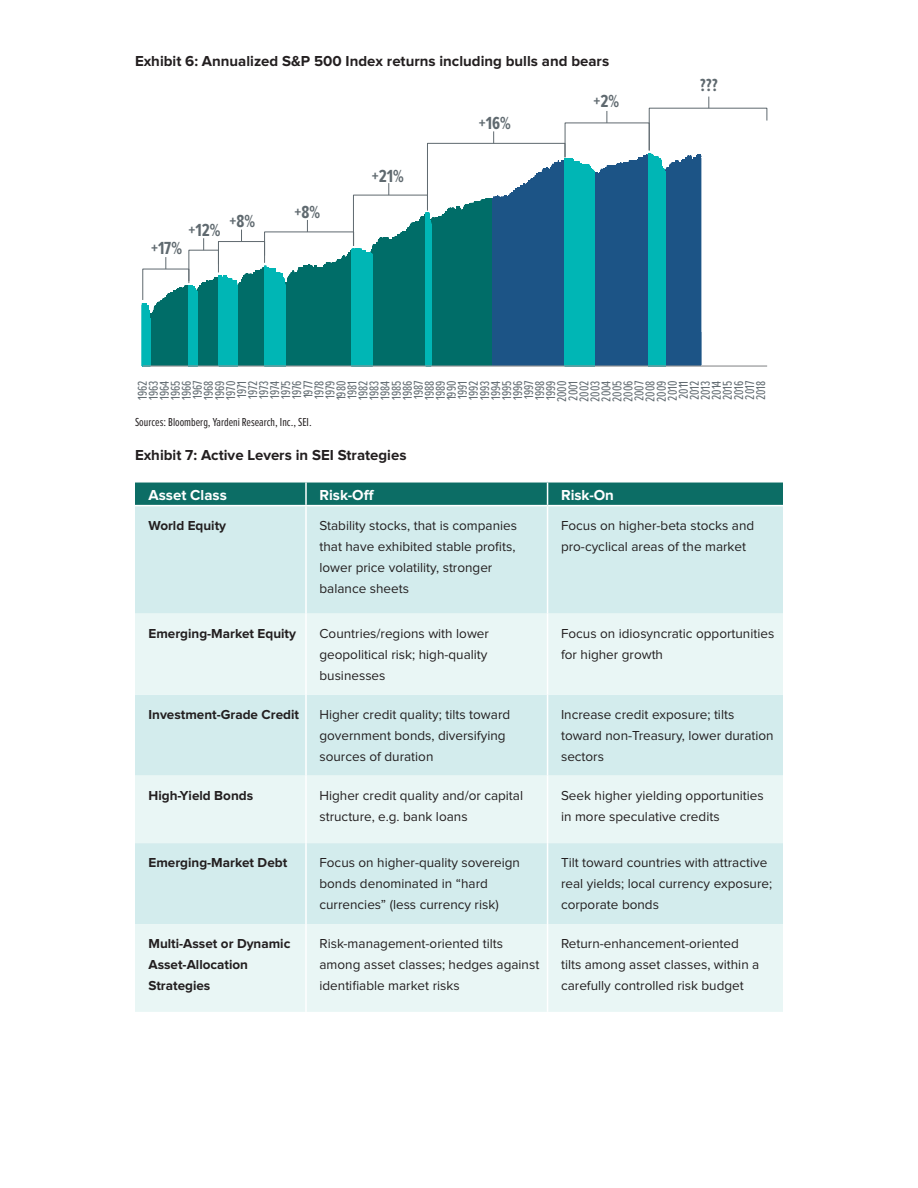
<style>
.page{position:relative;width:918px;height:1188px;background:#fff}
.page>*{position:absolute;margin:0;border:0;box-sizing:border-box;transform-origin:0 0}
.t1{font:700 18.15px "Proxima Nova Ex Cn";color:#5f696f}
.t2{font:700 15px "Proxima Nova";color:#231f20}
.t3{font:700 15px "Proxima Nova";color:#fff}
.t4{font:13.5px/21px "Proxima Nova";color:#231f20}
.t5{font:700 13.5px/21px "Proxima Nova";color:#231f20}
.t6{font:13.2px/11.1px "Proxima Nova Ex Cn";color:#5f696f;text-align:center}
.t7{font:12px "Proxima Nova Ex Cn";color:#231f20}
</style>
<div class="page">
<div style="left:667px;top:300px;width:35px;height:65px;background:#1c5486"></div>
<svg style="left:141px;top:300px;width:526px;height:67px;background:#077a84"></svg>
<hr style="left:143px;top:365px;width:624px;height:2px;background:#929496">
<svg style="left:142px;top:97px;width:625px;height:203px"></svg>
<div style="left:135px;top:506px;width:648px;height:108px;background:#d3eced"></div>
<svg style="left:135px;top:614px;width:648px;height:398px;background:#e0f1f1"></svg>
<svg style="left:135px;top:482px;width:648px;height:23px;background:#137169"></svg>
<hr style="left:305px;top:506px;width:2px;height:108px;background:#fff">
<hr style="left:547px;top:506px;width:1px;height:108px;background:#fff">
<hr style="left:305px;top:614px;width:2px;height:81px;background:#fff">
<hr style="left:547px;top:614px;width:1px;height:81px;background:#fff">
<hr style="left:305px;top:695px;width:2px;height:81px;background:#fff">
<hr style="left:547px;top:695px;width:1px;height:81px;background:#fff">
<hr style="left:305px;top:776px;width:2px;height:67px;background:#fff">
<hr style="left:547px;top:776px;width:1px;height:67px;background:#fff">
<hr style="left:305px;top:843px;width:2px;height:81px;background:#fff">
<hr style="left:547px;top:843px;width:1px;height:81px;background:#fff">
<hr style="left:305px;top:924px;width:2px;height:88px;background:#fff">
<hr style="left:547px;top:924px;width:1px;height:88px;background:#fff">
<p class="t2" style="left:135px;top:54px;width:476px">Exhibit 6: Annualized S&amp;P 500 Index returns including bulls and bears</p>
<h1 class="t1" style="left:188px;top:220px;width:33px">+12%</h1>
<h1 class="t1" style="left:151px;top:238px;width:33px">+17%</h1>
<h1 class="t1" style="left:229px;top:211px;width:27px">+8%</h1>
<h1 class="t1" style="left:295px;top:202px;width:27px">+8%</h1>
<h1 class="t1" style="left:372px;top:166px;width:33px">+21%</h1>
<h1 class="t1" style="left:479px;top:112px;width:33px">+16%</h1>
<h1 class="t1" style="left:594px;top:91px;width:27px">+2%</h1>
<h1 class="t1" style="left:700px;top:75px;width:19px">???</h1>
<p class="t6" style="left:137px;top:402px;width:23px;rotate:-90deg">1962<br>1963<br>1964<br>1965<br>1966<br>1967<br>1968<br>1969<br>1970<br>1971<br>1972<br>1973<br>1974<br>1975<br>1976<br>1977<br>1978<br>1979<br>1980<br>1981<br>1982<br>1983<br>1984<br>1985<br>1986<br>1987<br>1988<br>1989<br>1990<br>1991<br>1992<br>1993<br>1994<br>1995<br>1996<br>1997<br>1998<br>1999<br>2000<br>2001<br>2002<br>2003<br>2004<br>2005<br>2006<br>2007<br>2008<br>2009<br>2010<br>2011<br>2012<br>2013<br>2014<br>2015<br>2016<br>2017<br>2018</p>
<p class="t7" style="left:135px;top:416px;width:178px">Sources: Bloomberg, Yardeni Research, Inc., SEI.</p>
<p class="t2" style="left:135px;top:448px;width:273px">Exhibit 7: Active Levers in SEI Strategies</p>
<p class="t3" style="left:148px;top:488px;width:80px">Asset Class</p>
<p class="t3" style="left:320px;top:488px;width:56px">Risk-Off</p>
<p class="t3" style="left:561px;top:488px;width:54px">Risk-On</p>
<p class="t5" style="left:148px;top:515px;width:79px">World Equity</p>
<p class="t4" style="left:320px;top:515px;width:199px">Stability stocks, that is companies that have exhibited stable profits, lower price volatility, stronger balance sheets</p>
<p class="t4" style="left:561px;top:515px;width:195px">Focus on higher-beta stocks and pro-cyclical areas of the market</p>
<p class="t5" style="left:148px;top:623px;width:149px">Emerging-Market Equity</p>
<p class="t4" style="left:320px;top:623px;width:171px;text-align:justify">Countries/regions with lower geopolitical risk; high-quality businesses</p>
<p class="t4" style="left:561px;top:623px;width:215px">Focus on idiosyncratic opportunities for higher growth</p>
<p class="t5" style="left:148px;top:704px;width:152px">Investment-Grade Credit</p>
<p class="t4" style="left:320px;top:704px;width:192px">Higher credit quality; tilts toward government bonds, diversifying sources of duration</p>
<p class="t4" style="left:561px;top:704px;width:214px">Increase credit exposure; tilts toward non-Treasury, lower duration sectors</p>
<p class="t5" style="left:148px;top:785px;width:106px">High-Yield Bonds</p>
<p class="t4" style="left:320px;top:785px;width:205px">Higher credit quality and/or capital structure, e.g. bank loans</p>
<p class="t4" style="left:561px;top:785px;width:204px">Seek higher yielding opportunities in more speculative credits</p>
<p class="t5" style="left:148px;top:853px;width:140px">Emerging-Market Debt</p>
<p class="t4" style="left:320px;top:853px;width:202px">Focus on higher-quality sovereign bonds denominated in “hard currencies” (less currency risk)</p>
<p class="t4" style="left:561px;top:853px;width:213px">Tilt toward countries with attractive real yields; local currency exposure; corporate bonds</p>
<p class="t5" style="left:148px;top:934px;width:143px">Multi-Asset or Dynamic<br>Asset-Allocation<br>Strategies</p>
<p class="t4" style="left:320px;top:934px;width:221px">Risk-management-oriented tilts among asset classes; hedges against identifiable market risks</p>
<p class="t4" style="left:561px;top:934px;width:200px">Return-enhancement-oriented tilts among asset classes, within a carefully controlled risk budget</p>
</div>
